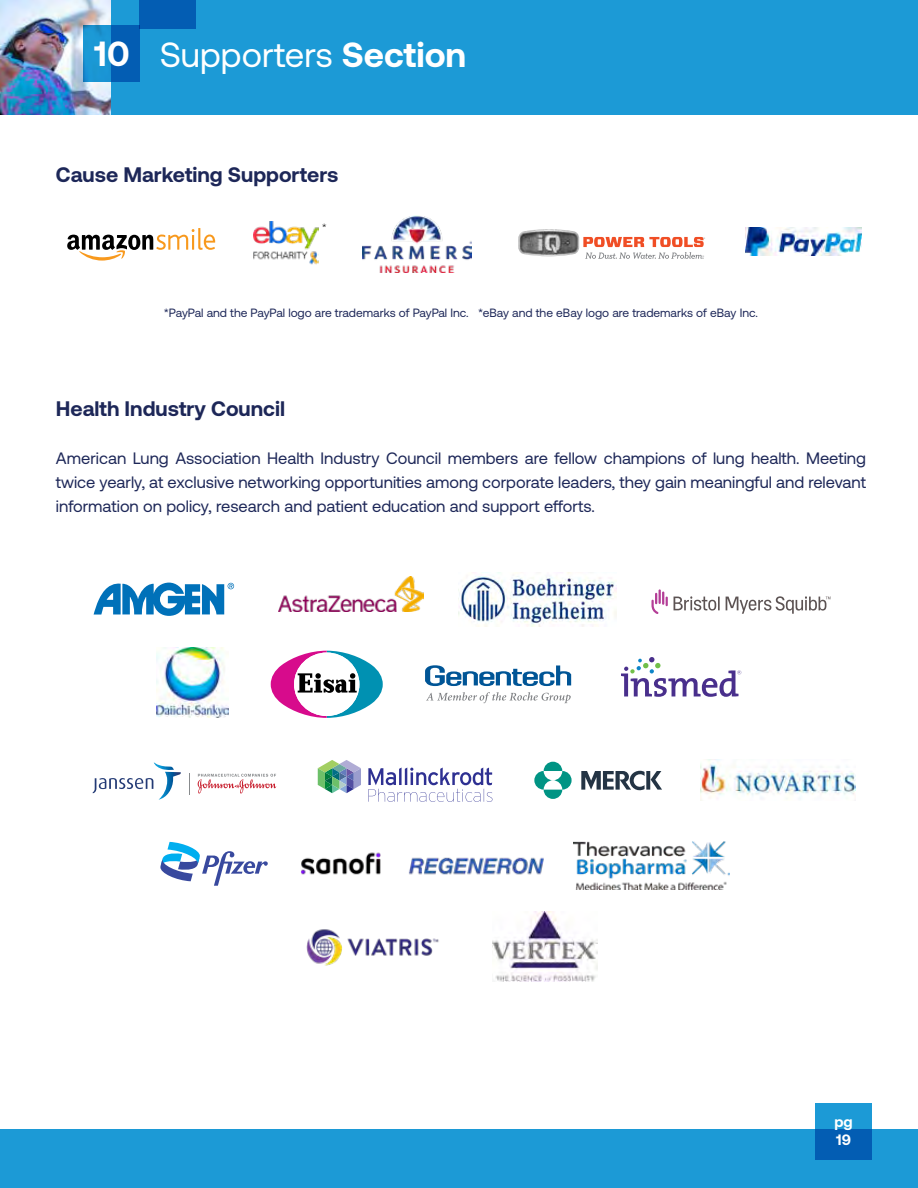
<style>
.page{position:relative;width:918px;height:1188px;background:#fff}
.page>*{position:absolute;margin:0;border:0;box-sizing:border-box;transform-origin:0 0}
.t1{font:34.95px "Aeonik";color:#fff}
.t2{font:700 21px "Aeonik";color:#1d2758}
.t3{font:16.5px/24px "Aeonik";color:#1d2758;text-align:justify}
.t4{font:700 15px/18px "Aeonik";color:#fff}
.t5{font:12px "Aeonik";color:#1d2758}
.t6{font:300 12px "Aeonik";color:#000}
.t7{font:700 2.1px "Forza";color:#808285}
.s1{font-weight:700}
</style>
<div class="page">
<div style="left:0;top:1129px;width:918px;height:59px;background:#1c9ad6"></div>
<svg style="left:815px;top:1103px;width:56px;height:57px;background:#0e78c2"></svg>
<img style="left:0;top:0;width:111px;height:115px">
<div style="left:111px;top:0;width:807px;height:115px;background:#1c9ad6"></div>
<svg style="left:83px;top:25px;width:57px;height:56px;background:#0e78c2"></svg>
<div style="left:140px;top:0;width:56px;height:28px;background:#035db3"></div>
<svg style="left:67px;top:228px;width:148px;height:33px"></svg>
<img style="left:746px;top:227px;width:116px;height:28px">
<img style="left:278px;top:576px;width:145px;height:36px">
<svg style="left:651px;top:589px;width:17px;height:25px"></svg>
<svg style="left:674px;top:596px;width:157px;height:18px"></svg>
<img style="left:306px;top:929px;width:133px;height:37px">
<svg style="left:160px;top:842px;width:108px;height:44px"></svg>
<img style="left:253px;top:222px;width:66px;height:43px">
<svg style="left:581px;top:770px;width:81px;height:21px"></svg>
<svg style="left:534px;top:762px;width:38px;height:37px"></svg>
<img style="left:518px;top:229px;width:61px;height:27px">
<svg style="left:583px;top:237px;width:121px;height:22px"></svg>
<svg style="left:94px;top:583px;width:140px;height:33px"></svg>
<img style="left:459px;top:572px;width:157px;height:55px">
<img style="left:700px;top:760px;width:156px;height:41px">
<img style="left:363px;top:215px;width:108px;height:58px">
<svg style="left:425px;top:665px;width:146px;height:21px"></svg>
<svg style="left:426px;top:692px;width:145px;height:11px"></svg>
<img style="left:301px;top:852px;width:243px;height:23px">
<img style="left:157px;top:647px;width:71px;height:71px">
<svg style="left:271px;top:651px;width:112px;height:67px"></svg>
<svg style="left:621px;top:657px;width:120px;height:40px"></svg>
<svg style="left:198px;top:774px;width:78px;height:20px"></svg>
<svg style="left:189px;top:773px;width:1px;height:22px"></svg>
<svg style="left:93px;top:762px;width:88px;height:38px"></svg>
<svg style="left:318px;top:760px;width:43px;height:33px"></svg>
<svg style="left:368px;top:768px;width:124px;height:34px"></svg>
<img style="left:573px;top:841px;width:157px;height:49px">
<img style="left:492px;top:912px;width:106px;height:70px">
<h1 class="t1" style="left:94px;top:35px;width:373px"><span class="s1">10</span> Supporters <span class="s1">Section</span></h1>
<p class="t2" style="left:56px;top:163px;width:284px">Cause Marketing Supporters</p>
<p class="t6" style="left:322px;top:222px;width:7px">*</p>
<p class="t7" style="left:704px;top:237px;width:3px">®</p>
<p class="t7" style="left:702px;top:254px;width:3px">®</p>
<p class="t5" style="left:164px;top:306px;width:596px">*PayPal and the PayPal logo are trademarks of PayPal Inc. *eBay and the eBay logo are trademarks of eBay Inc.</p>
<p class="t2" style="left:56px;top:397px;width:231px">Health Industry Council</p>
<p class="t3" style="left:56px;top:446px;width:812px">American Lung Association Health Industry Council members are fellow champions of lung health. Meeting twice yearly, at exclusive networking opportunities among corporate leaders, they gain meaningful and relevant information on policy, research and patient education and support efforts.</p>
<p class="t4" style="left:834px;top:1112px;width:20px">pg<br>19</p>
</div>
